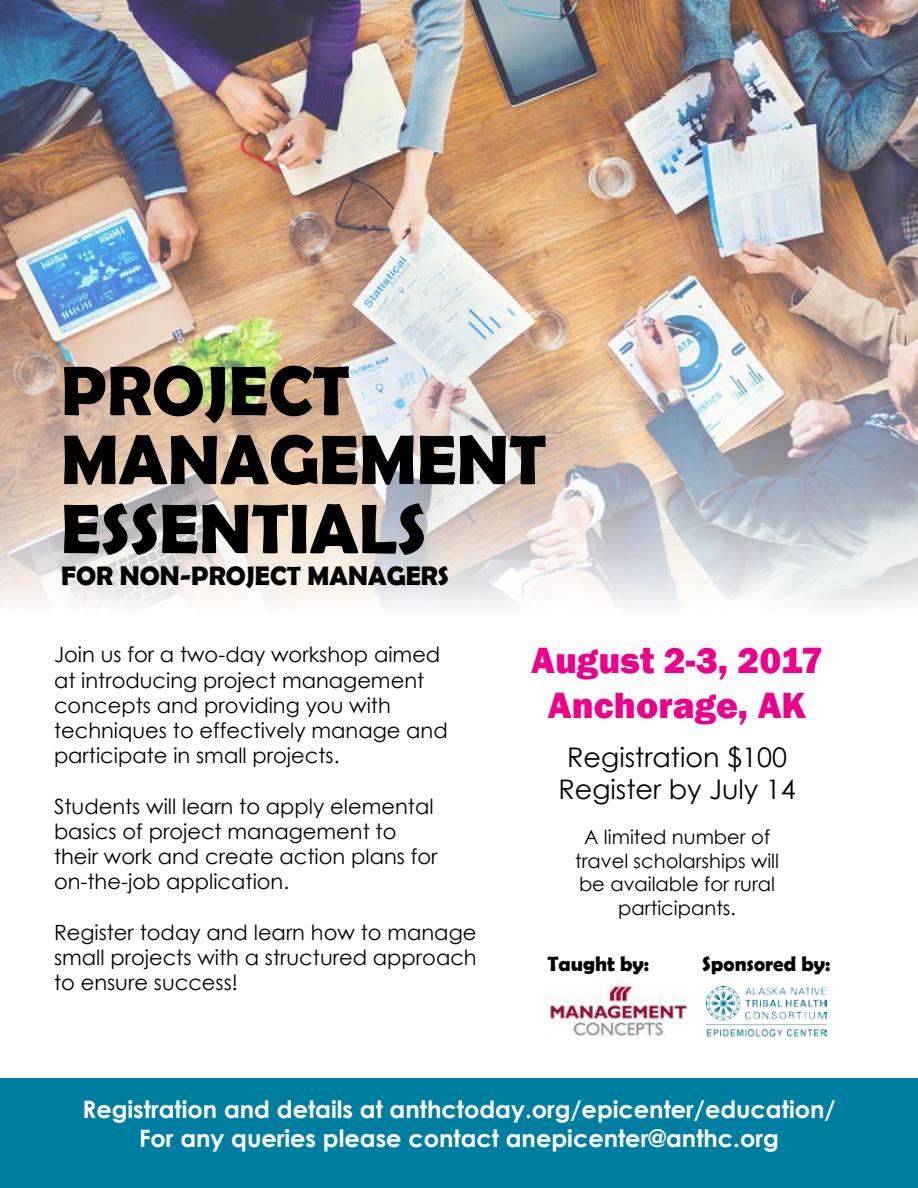
<style>
.page{position:relative;width:918px;height:1188px;background:#fff}
.page>*{position:absolute;margin:0;border:0;box-sizing:border-box;transform-origin:0 0}
.t1{font:700 70.5px/69px "Berlin Sans FB Demi";color:#000}
.t2{font:800 37.5px/45px "Franklin Gothic";color:#ec008c;text-align:center}
.t3{font:27px/32.4px "Century Gothic";color:#000;text-align:center}
.t4{font:700 26.85px "Berlin Sans FB Demi";color:#000}
.t5{font:700 24px/28.8px "Century Gothic";color:#fff;text-align:center}
.t6{font:21px/25.2px "Century Gothic";color:#000}
.t7{font:700 21px "Berlin Sans FB Demi";color:#000}
.t8{font:19.5px/23.4px "Century Gothic";color:#000;text-align:center}
</style>
<div class="page">
<div style="left:1px;top:1079px;width:917px;height:109px;background:#007ea2"></div>
<img style="left:0;top:0;width:918px;height:605px">
<img style="left:547px;top:983px;width:140px;height:54px">
<img style="left:706px;top:986px;width:121px;height:51px">
<h1 class="t1" style="left:61px;top:355px;width:487px">PROJECT<br>MANAGEMENT<br>ESSENTIALS</h1>
<p class="t4" style="left:61px;top:560px;width:389px">FOR NON-PROJECT MANAGERS</p>
<p class="t6" style="left:54px;top:642px;width:395px">Join us for a two-day workshop aimed at introducing project management concepts and providing you with techniques to effectively manage and participate in small projects.</p>
<p class="t6" style="left:54px;top:793px;width:385px">Students will learn to apply elemental basics of project management to their work and create action plans for on-the-job application.</p>
<p class="t6" style="left:54px;top:919px;width:424px;text-align:justify">Register today and learn how to manage small projects with a structured approach to ensure success!</p>
<h2 class="t2" style="left:531px;top:638px;width:293px">August 2-3, 2017<br>Anchorage, AK</h2>
<p class="t3" style="left:558px;top:740px;width:239px">Registration $100<br>Register by July 14</p>
<p class="t8" style="left:575px;top:825px;width:206px">A limited number of travel scholarships will be available for rural participants.</p>
<p class="t7" style="left:548px;top:952px;width:103px">Taught by:</p>
<p class="t7" style="left:702px;top:952px;width:129px">Sponsored by:</p>
<p class="t5" style="left:82px;top:1094px;width:755px">Registration and details at anthctoday.org/epicenter/education/<br>For any queries please contact anepicenter@anthc.org</p>
</div>
